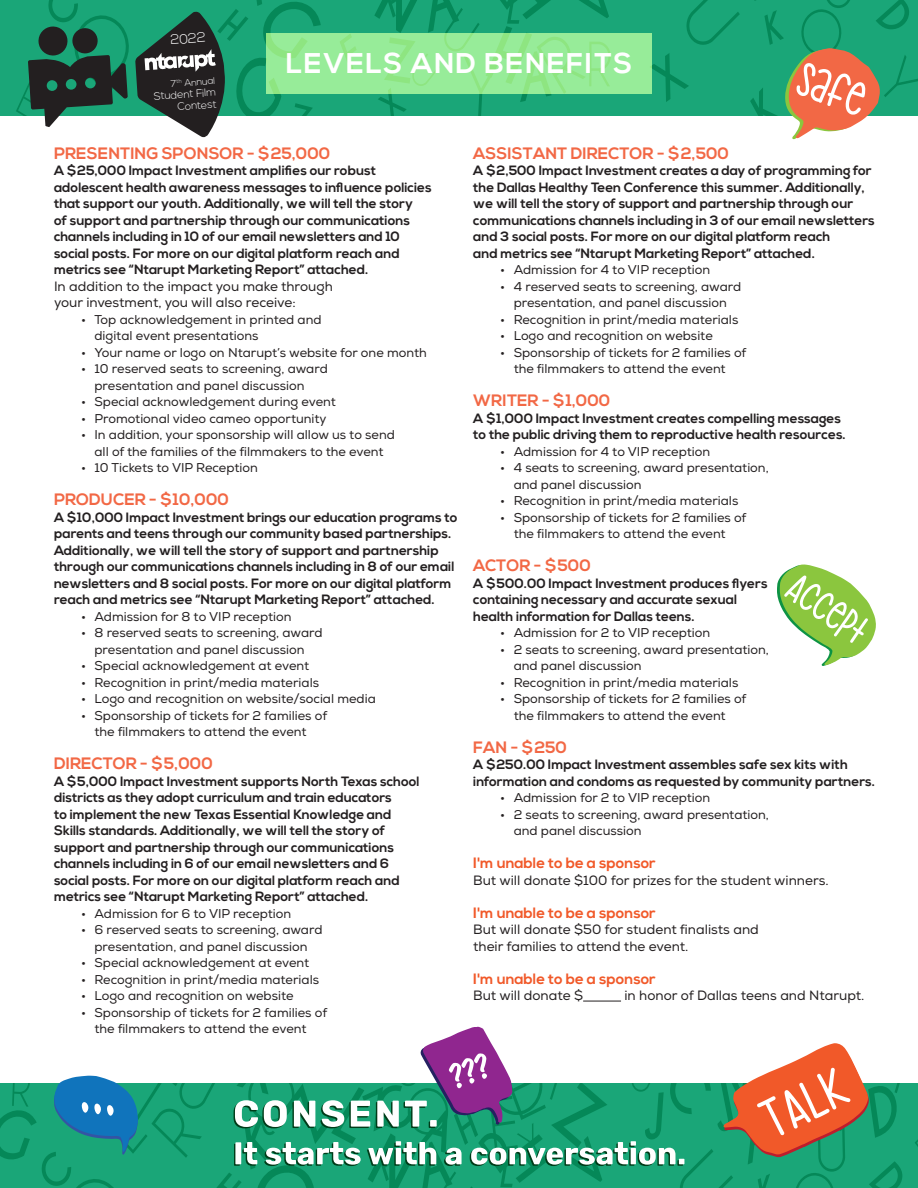
<style>
.page{position:relative;width:918px;height:1188px;background:#fff}
.page>*{position:absolute;margin:0;border:0;box-sizing:border-box;transform-origin:0 0}
.t1{font:55.95px "Mf Hey Pretty Girl";color:#fff}
.t2{font:48px "Mf Hey Pretty Girl";color:#fff}
.t3{font:41.55px "Mf Hey Pretty Girl";color:#fff}
.t4{font:700 28.5px "Nexa";letter-spacing:.05em;color:#fff}
.t5{font:700 16.5px "Nexa";color:#f26845}
.t6{font:700 15px "Nexa";color:#f15929}
.t7{font:300 13.65px "Nexa";color:#fff}
.t8{font:700 13.5px/16.5px "Nexa";color:#231f20}
.t9{font:13.5px/16.5px "Nexa";color:#231f20}
.t10{font:12.75px/16.5px "Nexa";color:#231f20;text-align:center}
.t11{font:300 10.65px/11.9px "Nexa";color:#fff;text-align:right}
.t12{font:300 9.6px "Nexa";color:#fff}
</style>
<div class="page">
<div style="left:0;top:0;width:918px;height:116px;background:#1aa678"></div>
<svg style="left:686px;top:0;width:54px;height:45px"></svg>
<svg style="left:652px;top:53px;width:37px;height:49px"></svg>
<svg style="left:374px;top:0;width:235px;height:116px"></svg>
<hr style="left:583px;top:1001px;width:38px;height:1px;background:#231f20">
<svg style="left:16px;top:0;width:305px;height:138px"></svg>
<svg style="left:266px;top:33px;width:386px;height:61px;background:#95ea95"></svg>
<svg style="left:750px;top:0;width:168px;height:139px"></svg>
<svg style="left:0;top:1026px;width:918px;height:162px"></svg>
<svg style="left:777px;top:564px;width:99px;height:102px"></svg>
<p class="t7" style="left:170px;top:32px;width:37px;rotate:-4deg">2022</p>
<p class="t12" style="left:170px;top:78px;width:46px;rotate:-4deg">7<sup>th</sup> Annual</p>
<p class="t11" style="left:153px;top:91px;width:64px;rotate:-4deg">Student Film<br>Contest</p>
<h3 class="t4" style="left:286px;top:47px;width:348px">LEVELS AND BENEFITS</h3>
<h2 class="t2" style="left:810px;top:50px;width:71px;rotate:21deg">Safe</h2>
<p class="t5" style="left:54px;top:144px;width:278px">PRESENTING SPONSOR - $25,000</p>
<p class="t8" style="left:54px;top:163px;width:379px">A $25,000 Impact Investment amplifies our robust adolescent health awareness messages to influence policies that support our youth. Additionally, we will tell the story<br>of support and partnership through our communications channels including in 10 of our email newsletters and 10 social posts. For more on our digital platform reach and metrics see “Ntarupt Marketing Report” attached.</p>
<p class="t9" style="left:54px;top:278px;width:280px">In addition to the impact you make through your investment, you will also receive:</p>
<p class="t10" style="left:95px;top:312px;width:229px;text-align:left;text-indent:-14px">• Top acknowledgement in printed and digital event presentations</p>
<p class="t10" style="left:81px;top:345px;width:347px">• Your name or logo on Ntarupt’s website for one month</p>
<p class="t10" style="left:95px;top:361px;width:235px;text-align:left;text-indent:-14px">• 10 reserved seats to screening, award presentation and panel discussion</p>
<p class="t10" style="left:81px;top:394px;width:256px">• Special acknowledgement during event</p>
<p class="t10" style="left:81px;top:410px;width:247px">• Promotional video cameo opportunity</p>
<p class="t10" style="left:81px;top:427px;width:315px">• In addition, your sponsorship will allow us to send all of the families of the filmmakers to the event</p>
<p class="t10" style="left:81px;top:460px;width:178px">• 10 Tickets to VIP Reception</p>
<p class="t5" style="left:54px;top:490px;width:177px">PRODUCER - $10,000</p>
<p class="t8" style="left:54px;top:509px;width:405px">A $10,000 Impact Investment brings our education programs to parents and teens through our community based partnerships.<br>Additionally, we will tell the story of support and partnership through our communications channels including in 8 of our email newsletters and 8 social posts. For more on our digital platform reach and metrics see “Ntarupt Marketing Report” attached.</p>
<p class="t10" style="left:81px;top:609px;width:212px">• Admission for 8 to VIP reception</p>
<p class="t10" style="left:81px;top:625px;width:243px">• 8 reserved seats to screening, award presentation and panel discussion</p>
<p class="t10" style="left:81px;top:658px;width:230px">• Special acknowledgement at event</p>
<p class="t10" style="left:81px;top:674px;width:240px">• Recognition in print/media materials</p>
<p class="t10" style="left:81px;top:691px;width:296px">• Logo and recognition on website/social media</p>
<p class="t10" style="left:81px;top:707px;width:248px">• Sponsorship of tickets for 2 families of the filmmakers to attend the event</p>
<p class="t5" style="left:54px;top:754px;width:160px">DIRECTOR - $5,000</p>
<p class="t8" style="left:54px;top:773px;width:367px">A $5,000 Impact Investment supports North Texas school districts as they adopt curriculum and train educators<br>to implement the new Texas Essential Knowledge and Skills standards. Additionally, we will tell the story of support and partnership through our communications channels including in 6 of our email newsletters and 6 social posts. For more on our digital platform reach and metrics see “Ntarupt Marketing Report” attached.</p>
<p class="t10" style="left:81px;top:906px;width:212px">• Admission for 6 to VIP reception</p>
<p class="t10" style="left:81px;top:922px;width:243px">• 6 reserved seats to screening, award presentation, and panel discussion</p>
<p class="t10" style="left:81px;top:955px;width:230px">• Special acknowledgement at event</p>
<p class="t10" style="left:81px;top:971px;width:240px">• Recognition in print/media materials</p>
<p class="t10" style="left:81px;top:988px;width:214px">• Logo and recognition on website</p>
<p class="t10" style="left:81px;top:1004px;width:248px">• Sponsorship of tickets for 2 families of the filmmakers to attend the event</p>
<p class="t5" style="left:473px;top:144px;width:257px">ASSISTANT DIRECTOR - $2,500</p>
<p class="t8" style="left:473px;top:163px;width:403px">A $2,500 Impact Investment creates a day of programming for the Dallas Healthy Teen Conference this summer. Additionally, we will tell the story of support and partnership through our communications channels including in 3 of our email newsletters and 3 social posts. For more on our digital platform reach<br>and metrics see “Ntarupt Marketing Report” attached.</p>
<p class="t10" style="left:500px;top:262px;width:211px">• Admission for 4 to VIP reception</p>
<p class="t10" style="left:500px;top:279px;width:243px">• 4 reserved seats to screening, award presentation, and panel discussion</p>
<p class="t10" style="left:500px;top:312px;width:240px">• Recognition in print/media materials</p>
<p class="t10" style="left:500px;top:328px;width:214px">• Logo and recognition on website</p>
<p class="t10" style="left:500px;top:344px;width:248px">• Sponsorship of tickets for 2 families of the filmmakers to attend the event</p>
<p class="t5" style="left:473px;top:391px;width:139px">WRITER - $1,000</p>
<p class="t8" style="left:473px;top:410px;width:374px">A $1,000 Impact Investment creates compelling messages to the public driving them to reproductive health resources.</p>
<p class="t10" style="left:500px;top:444px;width:211px">• Admission for 4 to VIP reception</p>
<p class="t10" style="left:514px;top:460px;width:256px;text-align:left;text-indent:-14px">• 4 seats to screening, award presentation, and panel discussion</p>
<p class="t10" style="left:500px;top:493px;width:240px">• Recognition in print/media materials</p>
<p class="t10" style="left:500px;top:509px;width:248px">• Sponsorship of tickets for 2 families of the filmmakers to attend the event</p>
<p class="t5" style="left:473px;top:556px;width:119px">ACTOR - $500</p>
<p class="t8" style="left:473px;top:575px;width:296px">A $500.00 Impact Investment produces flyers containing necessary and accurate sexual health information for Dallas teens.</p>
<p class="t10" style="left:500px;top:625px;width:212px">• Admission for 2 to VIP reception</p>
<p class="t10" style="left:514px;top:642px;width:257px;text-align:left;text-indent:-14px">• 2 seats to screening, award presentation, and panel discussion</p>
<p class="t10" style="left:500px;top:675px;width:240px">• Recognition in print/media materials</p>
<p class="t10" style="left:500px;top:691px;width:248px">• Sponsorship of tickets for 2 families of the filmmakers to attend the event</p>
<p class="t5" style="left:473px;top:738px;width:95px">FAN - $250</p>
<p class="t8" style="left:473px;top:757px;width:403px">A $250.00 Impact Investment assembles safe sex kits with information and condoms as requested by community partners.</p>
<p class="t10" style="left:500px;top:790px;width:212px">• Admission for 2 to VIP reception</p>
<p class="t10" style="left:514px;top:807px;width:257px;text-align:left;text-indent:-14px">• 2 seats to screening, award presentation, and panel discussion</p>
<p class="t6" style="left:473px;top:855px;width:184px">I'm unable to be a sponsor</p>
<p class="t9" style="left:473px;top:872px;width:357px">But will donate $100 for prizes for the student winners.</p>
<p class="t6" style="left:473px;top:904px;width:184px">I'm unable to be a sponsor</p>
<p class="t9" style="left:473px;top:922px;width:287px">But will donate $50 for student finalists and their families to attend the event.</p>
<p class="t6" style="left:473px;top:970px;width:184px">I'm unable to be a sponsor</p>
<p class="t9" style="left:473px;top:988px;width:111px">But will donate $</p>
<p class="t9" style="left:625px;top:988px;width:242px">in honor of Dallas teens and Ntarupt.</p>
<h3 class="t3" style="left:806px;top:563px;width:90px;rotate:35deg">Accept</h3>
<h1 class="t1" style="left:750px;top:1092px;width:89px;rotate:-26deg">TALK</h1>
</div>
